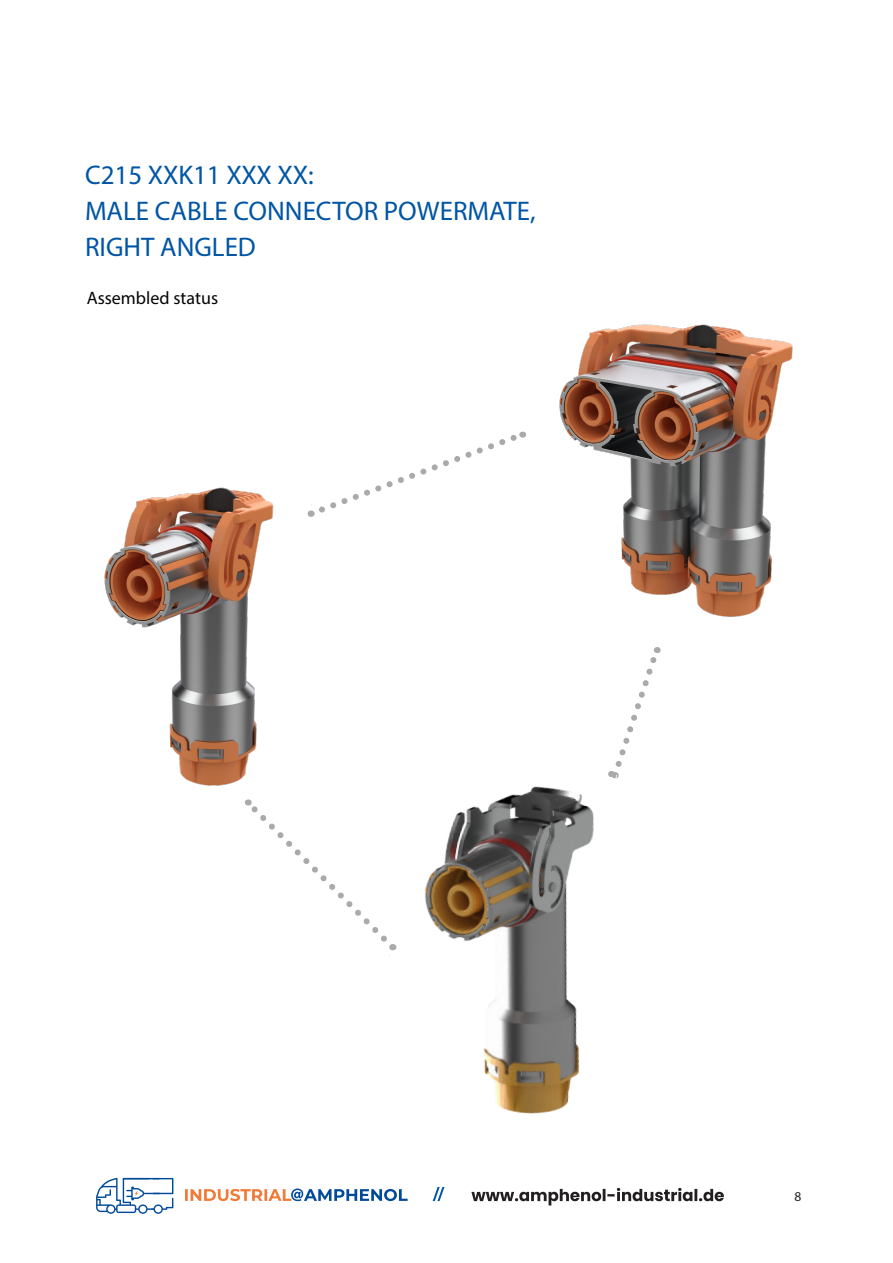
<style>
.page{position:relative;width:893px;height:1263px;background:#fff}
.page>*{position:absolute;margin:0;border:0;box-sizing:border-box;transform-origin:0 0}
.Head_30_30_100_Bold_L{font:27px/36px "Myriad Pro";color:#0155a5}
.Head_30_30_100_Bold_L-2{font:18px "Myriad Pro";color:#040503}
.t1{font:13.5px "Myriad Pro";color:#231f20}
</style>
<div class="page">
<img style="left:559px;top:324px;width:234px;height:293px">
<img style="left:104px;top:487px;width:170px;height:299px">
<svg style="left:433px;top:1187px;width:11px;height:14px"></svg>
<svg style="left:471px;top:1188px;width:253px;height:17px"></svg>
<svg style="left:96px;top:1178px;width:77px;height:36px"></svg>
<svg style="left:185px;top:1188px;width:223px;height:13px"></svg>
<img style="left:425px;top:786px;width:169px;height:328px">
<svg style="left:244px;top:799px;width:153px;height:157px"></svg>
<svg style="left:608px;top:647px;width:53px;height:132px"></svg>
<svg style="left:307px;top:431px;width:217px;height:86px"></svg>
<p class="Head_30_30_100_Bold_L" style="left:85px;top:156px;width:452px">C215 XXK11 XXX XX:<br>MALE CABLE CONNECTOR POWERMATE,<br>RIGHT ANGLED</p>
<p class="Head_30_30_100_Bold_L-2" style="left:87px;top:286px;width:133px">Assembled status</p>
<p class="t1" style="left:794px;top:1188px;width:8px">8</p>
</div>
